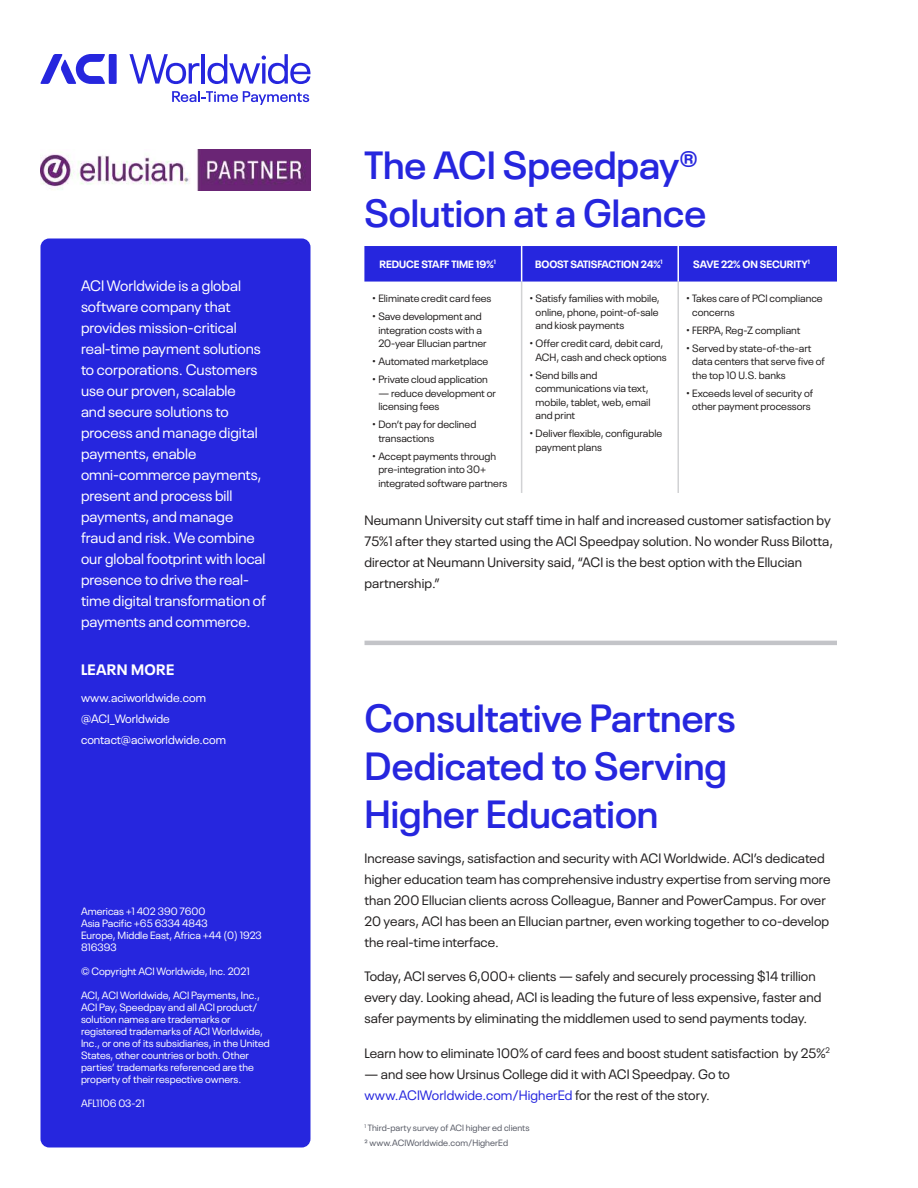
<style>
.page{position:relative;width:918px;height:1188px;background:#fff}
.page>*{position:absolute;margin:0;border:0;box-sizing:border-box;transform-origin:0 0}
.t1{font:600 39px/48px "Neue Plak";color:#2626de}
.t2{font:15px/21px "Neue Plak";color:#fff}
.t3{font:700 15px "Neue Plak";letter-spacing:.025em;color:#fff}
.t4{font:13.5px/21px "Neue Plak";letter-spacing:.005em;color:#221f1f}
.t5{font:12px/21px "Neue Plak";color:#fff}
.t6{font:10.5px/13.5px "Neue Plak";color:#221f1f}
.t7{font:10.5px/12px "Neue Plak";color:#fff}
.t8{font:700 10.5px "Neue Plak";color:#fff}
.t9{font:9px/15px "Neue Plak";letter-spacing:.005em;color:#575a65}
.s1{color:#2626de}
</style>
<div class="page">
<hr style="left:365px;top:641px;width:472px;height:4px;background:#c3c4c8">
<div style="left:41px;top:238px;width:270px;height:909px;background:#2626de;border-radius:9px"></div>
<div style="left:109px;top:54px;width:8px;height:30px;background:#2626de"></div>
<svg style="left:40px;top:54px;width:65px;height:30px"></svg>
<svg style="left:129px;top:54px;width:70px;height:30px"></svg>
<hr style="left:202px;top:54px;width:3px;height:30px;background:#2626de">
<svg style="left:207px;top:54px;width:103px;height:30px"></svg>
<svg style="left:172px;top:91px;width:137px;height:14px"></svg>
<div style="left:364px;top:246px;width:473px;height:36px;background:#2626de"></div>
<hr style="left:677px;top:246px;width:2px;height:36px;background:#fff">
<hr style="left:521px;top:246px;width:1px;height:36px;background:#fff">
<hr style="left:521px;top:282px;width:1px;height:211px;background:#d1d2d4">
<hr style="left:677px;top:282px;width:2px;height:211px;background:#d1d2d4">
<img style="left:40px;top:150px;width:270px;height:41px">
<p class="t2" style="left:81px;top:276px;width:186px">ACI Worldwide is a global software company that provides mission-critical real-time payment solutions to corporations. Customers use our proven, scalable<br>and secure solutions to process and manage digital payments, enable omni-commerce payments, present and process bill payments, and manage fraud and risk. We combine our global footprint with local presence to drive the real&shy;time digital transformation of payments and commerce.</p>
<p class="t3" style="left:81px;top:664px;width:95px">LEARN MORE</p>
<p class="t5" style="left:81px;top:688px;width:147px">www.aciworldwide.com @ACI_Worldwide contact@aciworldwide.com</p>
<p class="t7" style="left:81px;top:906px;width:182px">Americas +1 402 390 7600<br>Asia Pacific +65 6334 4843<br>Europe, Middle East, Africa +44 (0) 1923<br>816393</p>
<p class="t7" style="left:81px;top:966px;width:170px">© Copyright ACI Worldwide, Inc. 2021</p>
<p class="t7" style="left:81px;top:990px;width:190px">ACI, ACI Worldwide, ACI Payments, Inc., ACI Pay, Speedpay and all ACI product/ solution names are trademarks or registered trademarks of ACI Worldwide, Inc., or one of its subsidiaries, in the United States, other countries or both. Other parties’ trademarks referenced are the property of their respective owners.</p>
<p class="t7" style="left:81px;top:1098px;width:65px">AFL1106 03-21</p>
<h1 class="t1" style="left:364px;top:145px;width:343px">The ACI Speedpay®<br>Solution at a Glance</h1>
<p class="t8" style="left:379px;top:260px;width:118px">REDUCE STAFF TIME 19%<sup>1</sup></p>
<p class="t8" style="left:535px;top:260px;width:129px">BOOST SATISFACTION 24%<sup>1</sup></p>
<p class="t8" style="left:693px;top:260px;width:118px">SAVE 22% ON SECURITY<sup>1</sup></p>
<p class="t6" style="left:372px;top:293px;width:121px">• Eliminate credit card fees</p>
<p class="t6" style="left:378px;top:311px;width:110px;text-indent:-6px">• Save development and integration costs with a<br>20-year Ellucian partner</p>
<p class="t6" style="left:372px;top:356px;width:118px">• Automated marketplace</p>
<p class="t6" style="left:372px;top:374px;width:118px">• Private cloud application</p>
<p class="t6" style="left:378px;top:387px;width:119px">— reduce development or licensing fees</p>
<p class="t6" style="left:378px;top:419px;width:100px;text-indent:-6px">• Don’t pay for declined transactions</p>
<p class="t6" style="left:378px;top:450px;width:130px;text-indent:-6px">• Accept payments through pre-integration into 30+ integrated software partners</p>
<p class="t6" style="left:536px;top:293px;width:126px;text-align:justify;text-indent:-6px">• Satisfy families with mobile, online, phone, point-of-sale and kiosk payments</p>
<p class="t6" style="left:536px;top:338px;width:133px;text-indent:-6px">• Offer credit card, debit card,<br>ACH, cash and check options</p>
<p class="t6" style="left:536px;top:369px;width:116px;text-indent:-6px">• Send bills and communications via text, mobile, tablet, web, email and print</p>
<p class="t6" style="left:536px;top:428px;width:128px;text-indent:-6px">• Deliver flexible, configurable payment plans</p>
<p class="t6" style="left:692px;top:293px;width:132px;text-indent:-6px">• Takes care of PCI compliance concerns</p>
<p class="t6" style="left:686px;top:324px;width:116px">• FERPA, Reg-Z compliant</p>
<p class="t6" style="left:692px;top:342px;width:134px;text-indent:-6px">• Served by state-of-the-art data centers that serve five of the top 10 U.S. banks</p>
<p class="t6" style="left:686px;top:387px;width:129px;text-align:center">• Exceeds level of security of other payment processors</p>
<p class="t4" style="left:364px;top:510px;width:470px">Neumann University cut staff time in half and increased customer satisfaction by 75%1 after they started using the ACI Speedpay solution. No wonder Russ Bilotta, director at Neumann University said, “ACI is the best option with the Ellucian partnership.”</p>
<h1 class="t1" style="left:364px;top:698px;width:373px">Consultative Partners<br>Dedicated to Serving<br>Higher Education</h1>
<p class="t4" style="left:364px;top:848px;width:468px">Increase savings, satisfaction and security with ACI Worldwide. ACI’s dedicated higher education team has comprehensive industry expertise from serving more than 200 Ellucian clients across Colleague, Banner and PowerCampus. For over 20 years, ACI has been an Ellucian partner, even working together to co-develop the real-time interface.</p>
<p class="t4" style="left:364px;top:966px;width:458px">Today, ACI serves 6,000+ clients — safely and securely processing $14 trillion every day. Looking ahead, ACI is leading the future of less expensive, faster and safer payments by eliminating the middlemen used to send payments today.</p>
<p class="t4" style="left:364px;top:1043px;width:467px">Learn how to eliminate 100% of card fees and boost student satisfaction by 25%<sup>2</sup></p>
<p class="t4" style="left:364px;top:1064px;width:367px">— and see how Ursinus College did it with ACI Speedpay. Go to <span class="s1">www.ACIWorldwide.com/HigherEd</span> for the rest of the story.</p>
<p class="t9" style="left:364px;top:1121px;width:167px"><sup>1</sup> Third-party survey of ACI higher ed clients<br>2 www.ACIWorldwide.com/HigherEd</p>
</div>
